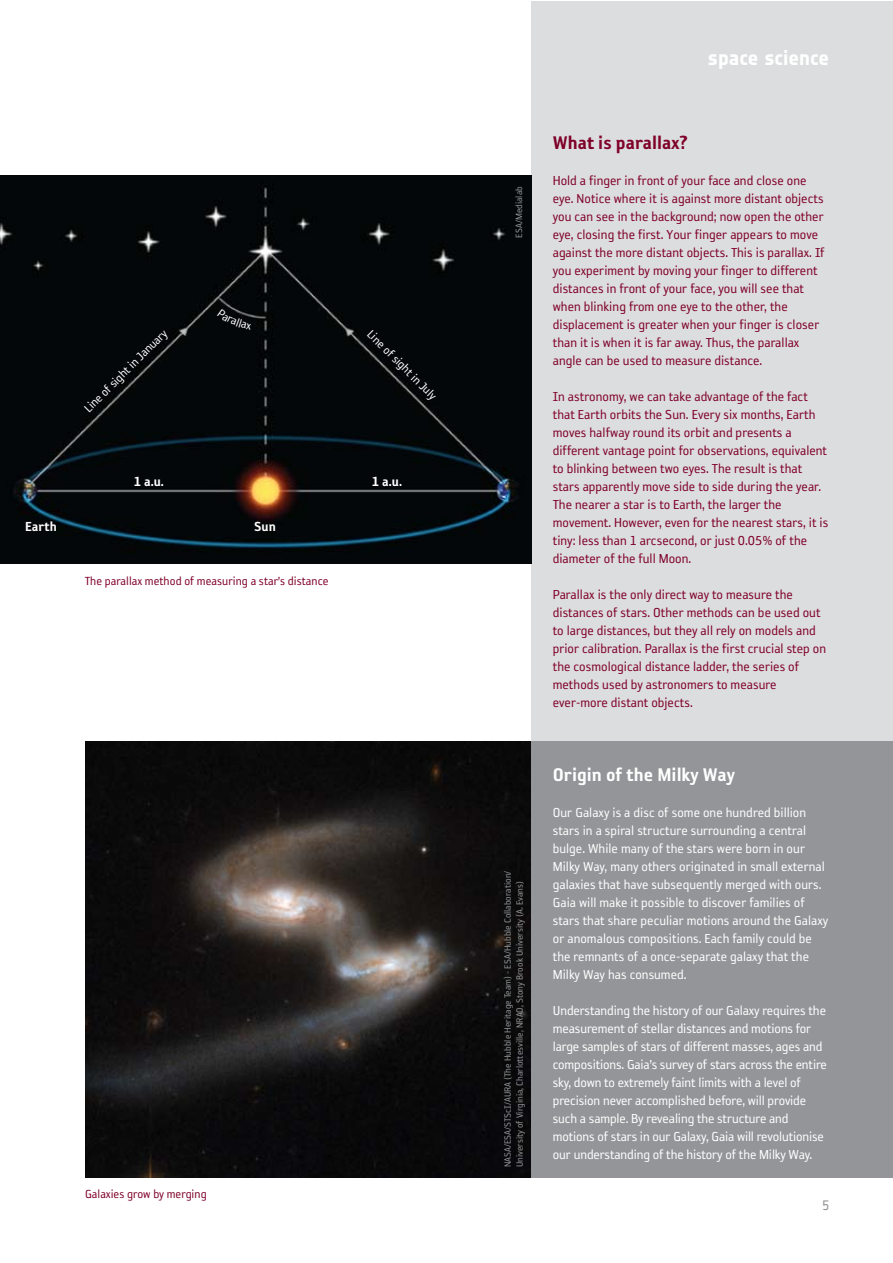
<style>
.page{position:relative;width:893px;height:1263px;background:#fff}
.page>*{position:absolute;margin:0;border:0;box-sizing:border-box;transform-origin:0 0}
.t1{font:21px "Reykjavik One OT C Gauge";color:#fff}
.t2{font:21px "Reykjavik One OT C Gauge";letter-spacing:.005em;color:#7f0029}
.t3{font:21px "Notes Style Bold Updated Tf";color:#fff}
.t4{font:15px/18px "Reykjavik One OT A Gauge";color:#7f0029}
.t5{font:15px/18px "Reykjavik One OT A Gauge";letter-spacing:-.005em;color:#fff}
.t6{font:15px "Reykjavik One OT C Gauge";letter-spacing:.005em;color:#fff}
.t7{font:13.5px "Reykjavik One OT A Gauge";color:#7f0029}
.t8{font:13.5px "Reykjavik One OT A Gauge";color:#fff}
.t9{font:13.5px "Notes Esa";color:#939598}
.t10{font:10.5px/12px "Reykjavik One OT A Gauge";color:#939598}
</style>
<div class="page">
<div style="left:531px;top:1px;width:361px;height:744px;background:#dcddde"></div>
<img style="left:85px;top:741px;width:446px;height:437px">
<div style="left:531px;top:741px;width:361px;height:437px;background:#939598"></div>
<img style="left:0;top:175px;width:531px;height:388px">
<svg style="left:217px;top:309px;width:34px;height:20px"></svg>
<p class="t6" style="left:25px;top:519px;width:33px">Earth</p>
<p class="t8" style="left:81px;top:405px;width:113px;rotate:-45deg">Line of sight in January</p>
<p class="t8" style="left:374px;top:327px;width:94px;rotate:45deg">Line of sight in July</p>
<p class="t6" style="left:134px;top:473px;width:32px">1 a.u.</p>
<p class="t6" style="left:372px;top:473px;width:32px">1 a.u.</p>
<p class="t6" style="left:254px;top:519px;width:23px">Sun</p>
<p class="t7" style="left:85px;top:574px;width:245px">The parallax method of measuring a star’s distance</p>
<p class="t7" style="left:85px;top:1187px;width:123px">Galaxies grow by merging</p>
<p class="t10" style="left:513px;top:238px;width:53px;rotate:-90deg">ESA/Medialab</p>
<p class="t10" style="left:502px;top:1167px;width:298px;rotate:-90deg">NASA/ESA/STScI/AURA (The Hubble Heritage Team) - ESA/Hubble Collaboration/<br>University of Virginia, Charlottesville, NRAO, Stony Brook University (A. Evans)</p>
<h1 class="t3" style="left:708px;top:46px;width:123px">space science</h1>
<h1 class="t2" style="left:553px;top:131px;width:136px">What is parallax?</h1>
<p class="t4" style="left:553px;top:171px;width:273px">Hold a finger in front of your face and close one eye. Notice where it is against more distant objects you can see in the background; now open the other eye, closing the first. Your finger appears to move against the more distant objects. This is parallax. If you experiment by moving your finger to different distances in front of your face, you will see that when blinking from one eye to the other, the displacement is greater when your finger is closer than it is when it is far away. Thus, the parallax angle can be used to measure distance.</p>
<p class="t4" style="left:553px;top:387px;width:277px">In astronomy, we can take advantage of the fact that Earth orbits the Sun. Every six months, Earth moves halfway round its orbit and presents a different vantage point for observations, equivalent to blinking between two eyes. The result is that stars apparently move side to side during the year.<br>The nearer a star is to Earth, the larger the movement. However, even for the nearest stars, it is tiny: less than 1 arcsecond, or just 0.05% of the diameter of the full Moon.</p>
<p class="t4" style="left:553px;top:585px;width:275px">Parallax is the only direct way to measure the distances of stars. Other methods can be used out to large distances, but they all rely on models and prior calibration. Parallax is the first crucial step on the cosmological distance ladder, the series of methods used by astronomers to measure ever-more distant objects.</p>
<h1 class="t1" style="left:553px;top:764px;width:184px">Origin of the Milky Way</h1>
<p class="t5" style="left:553px;top:804px;width:277px">Our Galaxy is a disc of some one hundred billion stars in a spiral structure surrounding a central bulge. While many of the stars were born in our Milky Way, many others originated in small external galaxies that have subsequently merged with ours.<br>Gaia will make it possible to discover families of stars that share peculiar motions around the Galaxy or anomalous compositions. Each family could be the remnants of a once-separate galaxy that the Milky Way has consumed.</p>
<p class="t5" style="left:553px;top:1002px;width:276px">Understanding the history of our Galaxy requires the measurement of stellar distances and motions for large samples of stars of different masses, ages and compositions. Gaia’s survey of stars across the entire sky, down to extremely faint limits with a level of precision never accomplished before, will provide such a sample. By revealing the structure and motions of stars in our Galaxy, Gaia will revolutionise our understanding of the history of the Milky Way.</p>
<p class="t9" style="left:822px;top:1197px;width:8px">5</p>
</div>
